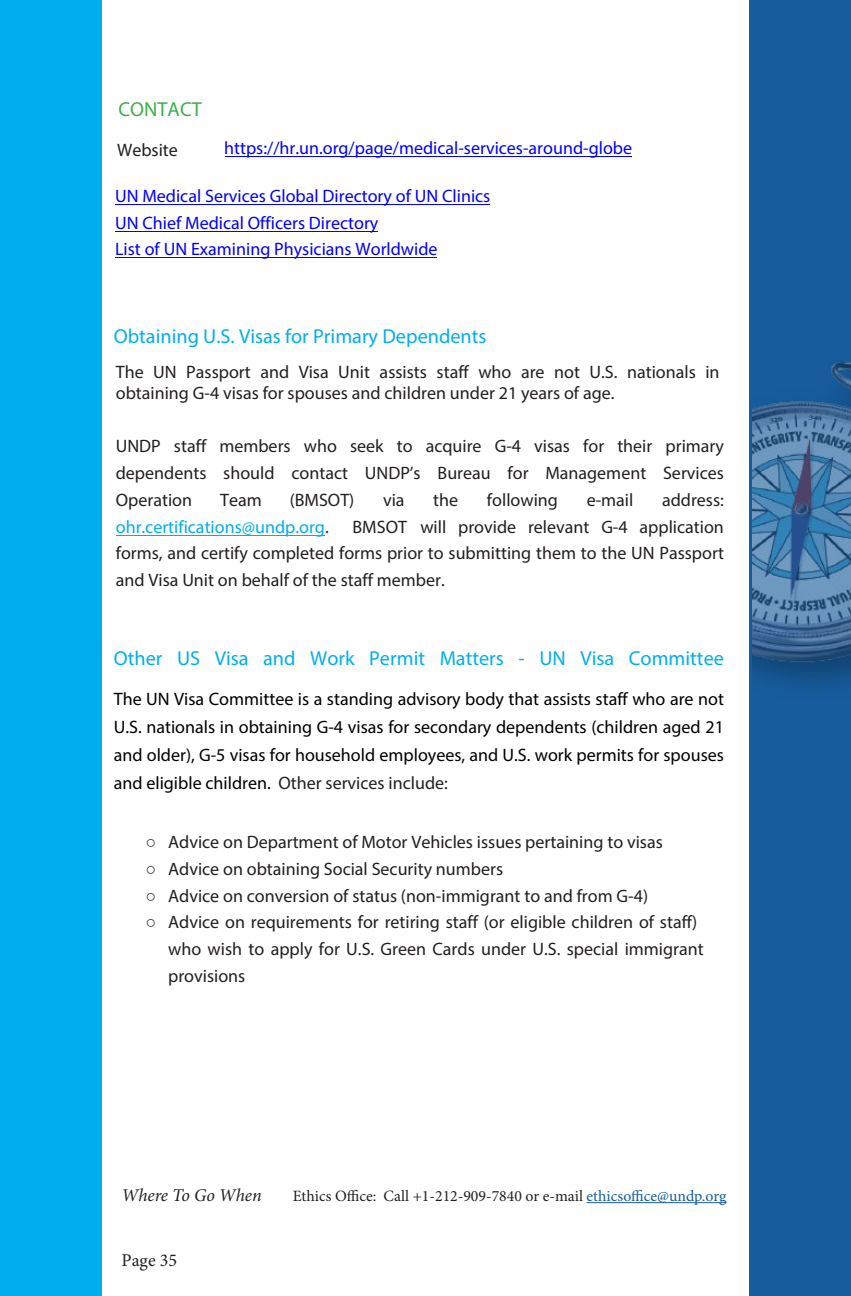
<style>
.page{position:relative;width:851px;height:1296px;background:#fff}
.page>*{position:absolute;margin:0;border:0;box-sizing:border-box;transform-origin:0 0}
.t1{font:20.25px "Myriad Pro";color:#00aeef}
.t2{font:20.25px "Myriad Pro";color:#40ae49}
.t3{font:18px/26.8px "Myriad Pro";color:#231f20}
.t4{font:18px/27.9px "Myriad Pro";color:#000;text-align:justify}
.t5{font:18px/26.3px "Myriad Pro";color:#00f}
.t6{font:18px "Myriad Pro";color:#00aeef}
.t7{font:italic 18px "Minion Pro";letter-spacing:-.005em;color:#231f20}
.t8{font:18px "Minion Pro";color:#231f20}
.t9{font:15.75px "Minion Pro";color:#231f20}
.s1{color:#231f20}
.s2{font-family:"Bookman Old Style"}
.s3{color:#175d9e}
</style>
<div class="page">
<hr style="left:586px;top:1202px;width:140px;height:1px;background:#175d9e">
<div style="left:0;top:0;width:101px;height:1296px;background:#00aeef"></div>
<div style="left:749px;top:0;width:101px;height:1296px;background:#175d9e"></div>
<img style="left:752px;top:361px;width:98px;height:324px">
<hr style="left:225px;top:156px;width:406px;height:1px;background:#00f">
<hr style="left:116px;top:535px;width:208px;height:1px;background:#00aeef">
<hr style="left:116px;top:257px;width:321px;height:1px;background:#00f">
<hr style="left:116px;top:231px;width:262px;height:1px;background:#00f">
<hr style="left:116px;top:204px;width:374px;height:1px;background:#00f">
<p class="t2" style="left:118px;top:97px;width:85px">CONTACT</p>
<p class="t3" style="left:117px;top:137px;width:62px">Website</p>
<p class="t5" style="left:224px;top:134px;width:409px">https://hr.un.org/page/medical-services-around-globe</p>
<p class="t5" style="left:115px;top:183px;width:377px">UN Medical Services Global Directory of UN Clinics<br>UN Chief Medical Officers Directory<br>List of UN Examining Physicians Worldwide</p>
<p class="t1" style="left:114px;top:324px;width:374px">Obtaining U.S. Visas for Primary Dependents</p>
<p class="t3" style="left:116px;top:361px;width:605px;line-height:21.6px">The UN Passport and Visa Unit assists staff who are not U.S. nationals in obtaining G-4 visas for spouses and children under 21 years of age.</p>
<p class="t3" style="left:116px;top:432px;width:609px;text-align:justify">UNDP staff members who seek to acquire G-4 visas for their primary dependents should contact UNDP’s Bureau for Management Services Operation</p>
<p class="t3" style="left:220px;top:486px;width:43px">Team</p>
<p class="t3" style="left:290px;top:486px;width:66px">(BMSOT)</p>
<p class="t3" style="left:383px;top:486px;width:23px">via</p>
<p class="t3" style="left:433px;top:486px;width:26px">the</p>
<p class="t3" style="left:487px;top:486px;width:73px">following</p>
<p class="t3" style="left:586px;top:486px;width:48px">e-mail</p>
<p class="t3" style="left:662px;top:486px;width:63px">address:</p>
<p class="t6" style="left:116px;top:515px;width:214px">ohr.certifications@undp.org<span class="s1">.</span></p>
<p class="t3" style="left:116px;top:513px;width:609px;text-align:justify;text-indent:237px">BMSOT will provide relevant G-4 application forms, and certify completed forms prior to submitting them to the UN Passport and Visa Unit on behalf of the staff member.</p>
<p class="t1" style="left:114px;top:646px;width:611px">Other US Visa and Work Permit Matters - UN Visa Committee</p>
<p class="t4" style="left:114px;top:685px;width:611px">The UN Visa Committee is a standing advisory body that assists staff who are not U.S. nationals in obtaining G-4 visas for secondary dependents (children aged 21 and older), G-5 visas for household employees, and U.S. work permits for spouses and eligible children. <span class="s1">Other services include:</span></p>
<p class="t3" style="left:146px;top:828px;width:518px"><span class="s2">○</span> Advice on Department of Motor Vehicles issues pertaining to visas</p>
<p class="t3" style="left:146px;top:855px;width:359px"><span class="s2">○</span> Advice on obtaining Social Security numbers</p>
<p class="t3" style="left:146px;top:882px;width:504px"><span class="s2">○</span> Advice on conversion of status (non-immigrant to and from G-4)</p>
<p class="t3" style="left:168px;top:909px;width:537px;text-indent:-22px"><span class="s2">○</span> Advice on requirements for retiring staff (or eligible children of staff) who wish to apply for U.S. Green Cards under U.S. special immigrant provisions</p>
<p class="t7" style="left:122px;top:1183px;width:142px">Where To Go When</p>
<p class="t9" style="left:293px;top:1186px;width:435px">Ethics Office: Call +1-212-909-7840 or e-mail <span class="s3">ethicsoffice@undp.org</span></p>
<p class="t8" style="left:122px;top:1248px;width:57px">Page 35</p>
</div>
